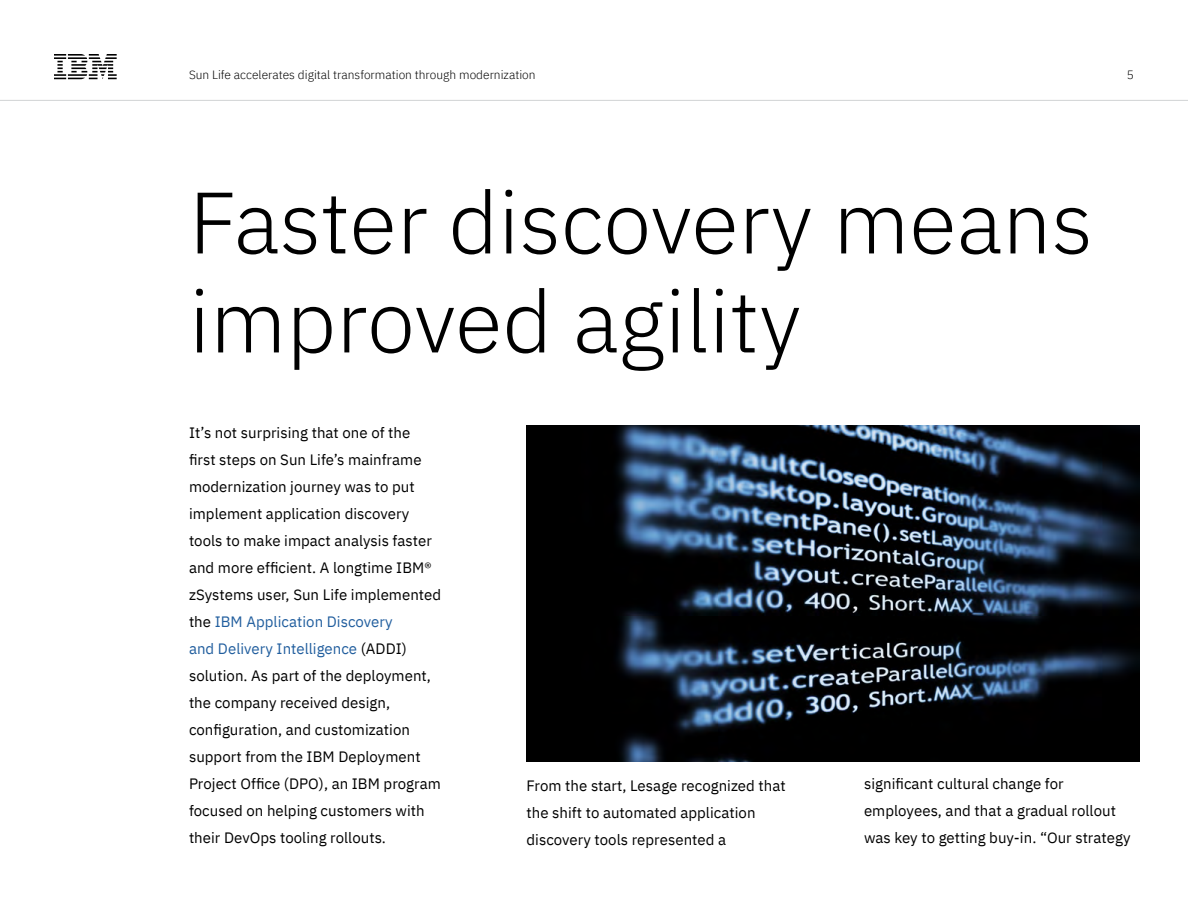
<style>
.page{position:relative;width:1188px;height:918px;background:#fff}
.page>*{position:absolute;margin:0;border:0;box-sizing:border-box;transform-origin:0 0}
.t1{font:300 87px/99px "IBM Plex Sans";color:#000}
.t2{font:15px/27px "IBM Plex Sans";letter-spacing:.005em;color:#000}
.t3{font:300 12px "IBM Plex Sans";color:#000101}
.s1{color:#215e9e}
</style>
<div class="page">
<hr style="left:0;top:100px;width:1188px;height:1px;background:#d1d3d4">
<svg style="left:54px;top:54px;width:63px;height:25px"></svg>
<img style="left:526px;top:426px;width:614px;height:335px">
<p class="t3" style="left:189px;top:66px;width:348px">Sun Life accelerates digital transformation through modernization</p>
<p class="t3" style="left:1127px;top:66px;width:9px">5</p>
<h1 class="t1" style="left:189px;top:166px;width:905px">Faster discovery means improved agility</h1>
<p class="t2" style="left:189px;top:418px;width:254px">It’s not surprising that one of the<br>first steps on Sun Life’s mainframe modernization journey was to put implement application discovery tools to make impact analysis faster and more efficient. A longtime IBM® zSystems user, Sun Life implemented the <span class="s1">IBM Application Discovery<br>and Delivery Intelligence</span> (ADDI) solution. As part of the deployment, the company received design, configuration, and customization support from the IBM Deployment Project Office (DPO), an IBM program focused on helping customers with their DevOps tooling rollouts.</p>
<p class="t2" style="left:526px;top:771px;width:261px">From the start, Lesage recognized that the shift to automated application discovery tools represented a</p>
<p class="t2" style="left:864px;top:769px;width:268px">significant cultural change for employees, and that a gradual rollout was key to getting buy-in. “Our strategy</p>
</div>
